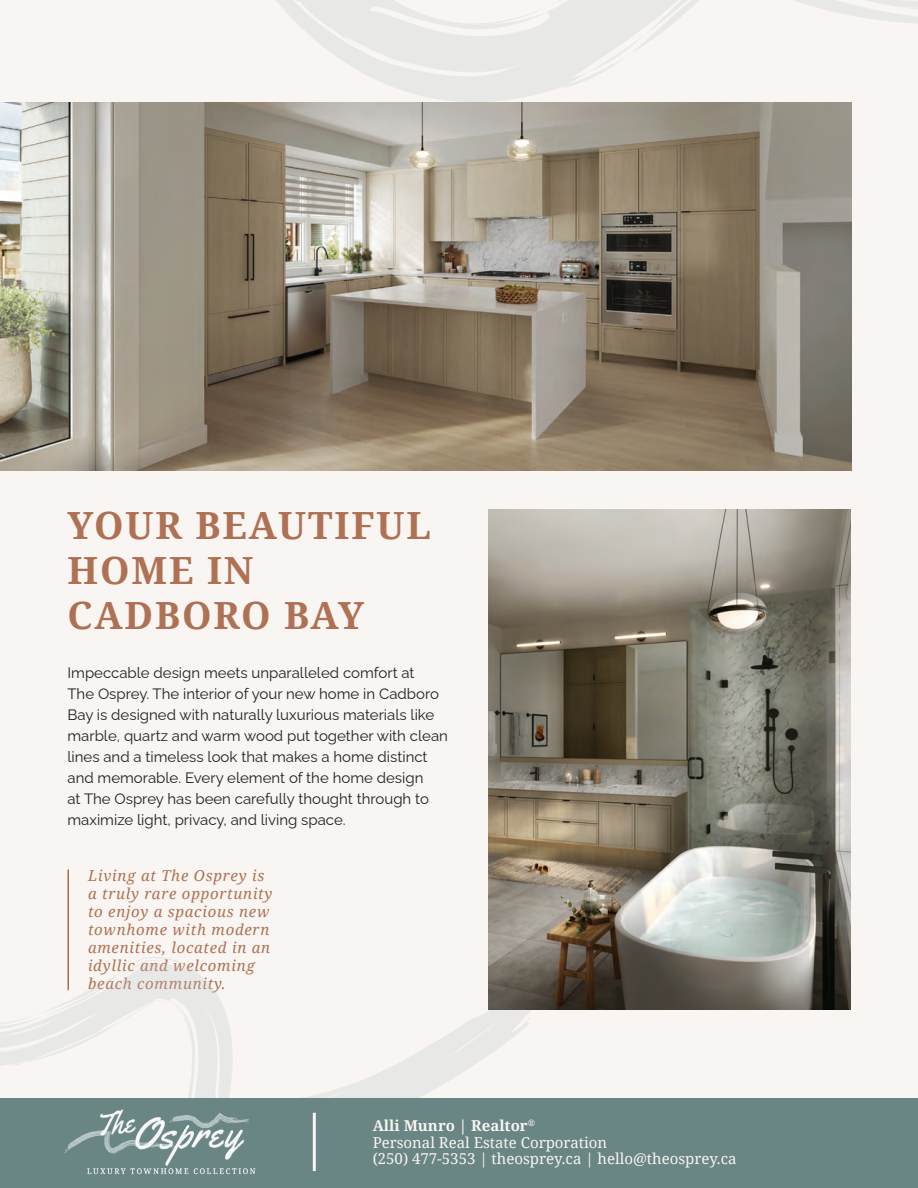
<style>
.page{position:relative;width:918px;height:1188px;background:#f8f5f2}
.page>*{position:absolute;margin:0;border:0;box-sizing:border-box;transform-origin:0 0}
.t1{font:700 37.5px/45px "Droid Serif";letter-spacing:.05em;color:#af7153}
.t2{font:15px/21px "Raleway";color:#231f20}
.t3{font:italic 15px/18px "Droid Serif";letter-spacing:.05em;color:#af7153}
.t4{font:15px/16.5px "Droid Serif";color:#f8f5f2}
.s1{font-weight:700}
</style>
<div class="page">
<svg style="left:0;top:975px;width:536px;height:124px"></svg>
<svg style="left:0;top:956px;width:200px;height:110px"></svg>
<svg style="left:275px;top:0;width:577px;height:103px;fill:#ecece9"></svg>
<svg style="left:546px;top:0;width:372px;height:89px"></svg>
<hr style="left:68px;top:870px;width:1px;height:120px;background:#af7153">
<div style="left:0;top:1099px;width:918px;height:89px;background:#698684"></div>
<img style="left:65px;top:1109px;width:191px;height:66px">
<hr style="left:313px;top:1113px;width:3px;height:58px;background:#f8f5f2">
<img style="left:0;top:102px;width:851px;height:369px">
<img style="left:488px;top:510px;width:362px;height:499px">
<h1 class="t1" style="left:68px;top:501px;width:365px">YOUR BEAUTIFUL<br>HOME IN<br>CADBORO BAY</h1>
<p class="t2" style="left:68px;top:661px;width:382px">Impeccable design meets unparalleled comfort at<br>The Osprey. The interior of your new home in Cadboro Bay is designed with naturally luxurious materials like marble, quartz and warm wood put together with clean lines and a timeless look that makes a home distinct and memorable. Every element of the home design<br>at The Osprey has been carefully thought through to maximize light, privacy, and living space.</p>
<p class="t3" style="left:88px;top:866px;width:186px">Living at The Osprey is a truly rare opportunity to enjoy a spacious new townhome with modern amenities, located in an idyllic and welcoming beach community.</p>
<p class="t4" style="left:373px;top:1117px;width:366px"><span class="s1">Alli Munro | Realtor</span><sup>®<br></sup>Personal Real Estate Corporation<br>(250) 477-5353 | theosprey.ca | hello@theosprey.ca</p>
</div>
